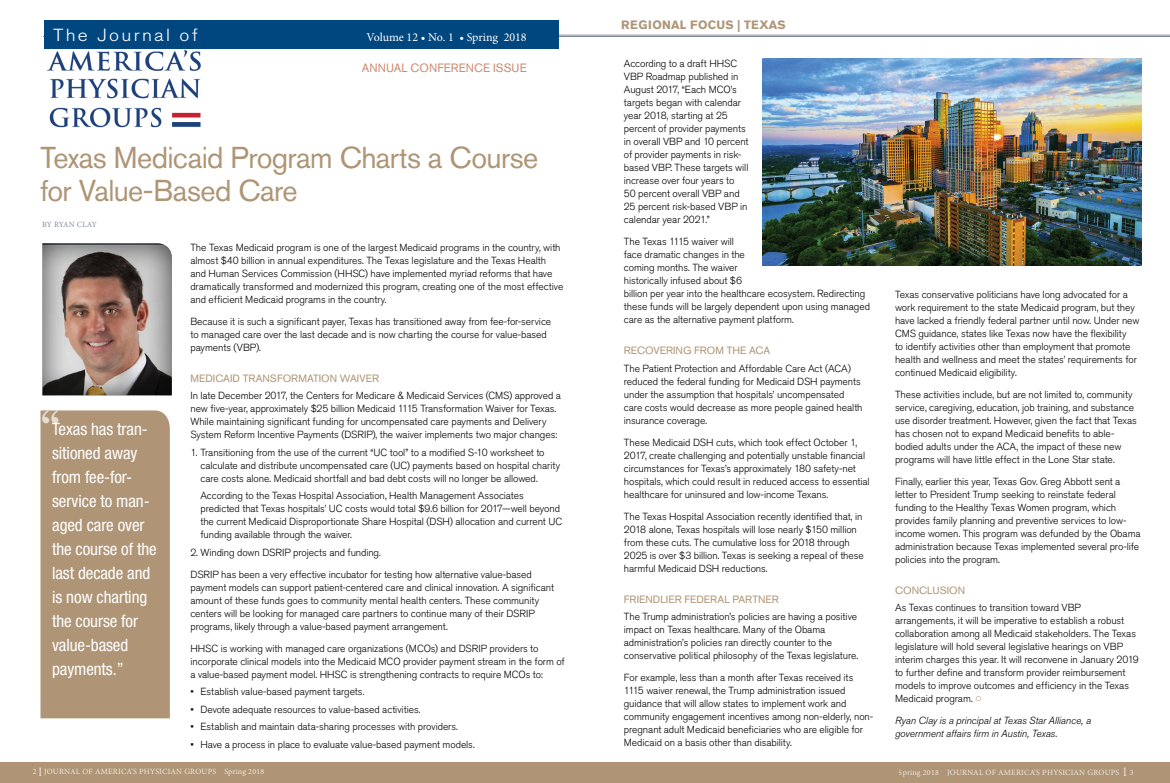
<style>
.page{position:relative;width:1170px;height:783px;background:#fff}
.page>*{position:absolute;margin:0;border:0;box-sizing:border-box;transform-origin:0 0}
.t1{font:700 40px "Century Schoolbook";color:#fff;scale:.9 1}
.t2{font:30px/33px "Akzidenz Grotesk BQ";letter-spacing:-.02em;color:#af9575}
.t3{font:300 17.4px "Akzidenz Grotesk BQ";letter-spacing:.12em;color:#fff;scale:1.1 1}
.t4{font:condensed 17px/24px "Helvetica Neue LT Std";letter-spacing:-.005em;color:#fff}
.t5{font:12px "Minion Pro";color:#fff}
.t6{font:12px "Akzidenz Grotesk BQ";letter-spacing:.01em;color:#cd8a71}
.t7{font:700 12px "Akzidenz Grotesk BE";letter-spacing:.02em;color:#af9575}
.t8{font:10.5px "Akzidenz Grotesk BQ";letter-spacing:.005em;color:#af9575}
.t9{font:10.5px "Akzidenz Grotesk BQ";letter-spacing:.075em;color:#af9575}
.t10{font:300 10.2px/13px "Akzidenz Grotesk BQ";letter-spacing:-.005em;color:#000}
.t11{font:italic 300 10.2px/13px "Akzidenz Grotesk BQ";letter-spacing:-.005em;color:#000}
.t12{font:8px "Minion Pro";letter-spacing:.03em;color:#fff}
.t13{font:8px "Minion Pro";letter-spacing:.02em;color:#838b9a}
.s1{font-size:12px}
.s2{font-family:"European Pi Three";font-weight:400;font-size:10.1px;color:#af9575}
.s3{font-style:normal}
</style>
<div class="page">
<hr style="left:549px;top:35px;width:621px;height:1px;background:#838b9a">
<hr style="left:43px;top:36px;width:1127px;height:1px;background:#838b9a">
<img style="left:47px;top:50px;width:154px;height:78px">
<div style="left:44px;top:20px;width:514px;height:29px;background:#00467f"></div>
<div style="left:0;top:762px;width:1170px;height:21px;background:#af9575"></div>
<div style="left:41px;top:242px;width:131px;height:154px;background:#000;opacity:.75"></div>
<svg style="left:40px;top:410px;width:130px;height:308px;background:#b2997a"></svg>
<img style="left:762px;top:58px;width:379px;height:208px">
<h3 class="t3" style="left:53px;top:25px;width:133px">The Journal of</h3>
<p class="t5" style="left:366px;top:29px;width:162px">VOLUME 12 • NO. 1 • SPRING 2018</p>
<p class="t6" style="left:362px;top:61px;width:166px">ANNUAL CONFERENCE ISSUE</p>
<h2 class="t2" style="left:40px;top:141px;width:499px">TEXAS MEDICAID PROGRAM CHARTS A COURSE<br>FOR VALUE-BASED CARE</h2>
<p class="t13" style="left:42px;top:220px;width:56px">BY RYAN CLAY</p>
<h1 class="t1" style="left:42px;top:400px;width:21px">“</h1>
<h3 class="t4" style="left:52px;top:416px;width:106px">Texas has tran&shy;sitioned away from fee-for&shy;service to man&shy;aged care over the course of the last decade and is now charting the course for value-based payments.”</h3>
<p class="t10" style="left:190px;top:241px;width:374px">The Texas Medicaid program is one of the largest Medicaid programs in the country, with almost $40 billion in annual expenditures. The Texas legislature and the Texas Health and Human Services Commission (HHSC) have implemented myriad reforms that have dramatically transformed and modernized this program, creating one of the most effective and efficient Medicaid programs in the country.</p>
<p class="t10" style="left:190px;top:315px;width:362px">Because it is such a significant payer, Texas has transitioned away from fee-for-service to managed care over the last decade and is now charting the course for value-based payments (VBP).</p>
<p class="t8" style="left:190px;top:372px;width:29px">MEDICAI</p>
<p class="t9" style="left:233px;top:372px;width:73px">D TRANSFORMATI</p>
<p class="t8" style="left:321px;top:372px;width:59px">ON WAIVER</p>
<p class="t10" style="left:190px;top:389px;width:372px">In late December 2017, the Centers for Medicare &amp; Medicaid Services (CMS) approved a new five-year, approximately $25 billion Medicaid 1115 Transformation Waiver for Texas.<br>While maintaining significant funding for uncompensated care payments and Delivery System Reform Incentive Payments (DSRIP), the waiver implements two major changes:</p>
<p class="t10" style="left:200px;top:446px;width:361px;text-indent:-10px">1. Transitioning from the use of the current “UC tool” to a modified S-10 worksheet to calculate and distribute uncompensated care (UC) payments based on hospital charity care costs alone. Medicaid shortfall and bad debt costs will no longer be allowed.</p>
<p class="t10" style="left:200px;top:489px;width:363px">According to the Texas Hospital Association, Health Management Associates predicted that Texas hospitals’ UC costs would total $9.6 billion for 2017—well beyond the current Medicaid Disproportionate Share Hospital (DSH) allocation and current UC funding available through the waiver.</p>
<p class="t10" style="left:190px;top:541px;width:343px;line-height:22px">2. Winding down DSRIP projects and funding.<br>DSRIP has been a very effective incubator for testing how alternative value-based</p>
<p class="t10" style="left:190px;top:581px;width:365px">payment models can support patient-centered care and clinical innovation. A significant amount of these funds goes to community mental health centers. These community centers will be looking for managed care partners to continue many of their DSRIP programs, likely through a value-based payment arrangement.</p>
<p class="t10" style="left:190px;top:642px;width:376px">HHSC is working with managed care organizations (MCOs) and DSRIP providers to incorporate clinical models into the Medicaid MCO provider payment stream in the form of a value-based payment model. HHSC is strengthening contracts to require MCOs to:</p>
<p class="t10" style="left:190px;top:685px;width:176px">• Establish value-based payment targets.</p>
<p class="t10" style="left:190px;top:703px;width:232px">• Devote adequate resources to value-based activities.</p>
<p class="t10" style="left:190px;top:720px;width:269px">• Establish and maintain data-sharing processes with providers.</p>
<p class="t10" style="left:190px;top:738px;width:286px">• Have a process in place to evaluate value-based payment models.</p>
<p class="t12" style="left:33px;top:766px;width:233px">2 <span class="s1">L</span> JOURNAL OF AMERICA’S PHYSICIAN GROUPS SPRING 2018</p>
<p class="t7" style="left:621px;top:18px;width:166px">REGIONAL FOCUS | TEXAS</p>
<p class="t10" style="left:624px;top:57px;width:126px">According to a draft HHSC<br>VBP Roadmap published in<br>August 2017, “Each MCO’s targets began with calendar year 2018, starting at 25 percent of provider payments in overall VBP and 10 percent of provider payments in risk&shy;based VBP. These targets will increase over four years to<br>50 percent overall VBP and<br>25 percent risk-based VBP in calendar year 2021.”</p>
<p class="t10" style="left:624px;top:235px;width:248px">The Texas 1115 waiver will<br>face dramatic changes in the<br>coming months. The waiver<br>historically infused about $6<br>billion per year into the healthcare ecosystem. Redirecting these funds will be largely dependent upon using managed care as the alternative payment platform.</p>
<p class="t8" style="left:624px;top:344px;width:148px">RECOVERING FROM THE ACA</p>
<p class="t10" style="left:624px;top:362px;width:240px">The Patient Protection and Affordable Care Act (ACA) reduced the federal funding for Medicaid DSH payments under the assumption that hospitals’ uncompensated care costs would decrease as more people gained health insurance coverage.</p>
<p class="t10" style="left:624px;top:436px;width:247px">These Medicaid DSH cuts, which took effect October 1, 2017, create challenging and potentially unstable financial circumstances for Texas’s approximately 180 safety-net hospitals, which could result in reduced access to essential healthcare for uninsured and low-income Texans.</p>
<p class="t10" style="left:624px;top:510px;width:241px">The Texas Hospital Association recently identified that, in 2018 alone, Texas hospitals will lose nearly $150 million from these cuts. The cumulative loss for 2018 through 2025 is over $3 billion. Texas is seeking a repeal of these harmful Medicaid DSH reductions.</p>
<p class="t9" style="left:624px;top:593px;width:153px">FRIENDLIER FEDERAL PARTNER</p>
<p class="t10" style="left:624px;top:610px;width:236px">The Trump administration’s policies are having a positive impact on Texas healthcare. Many of the Obama administration’s policies ran directly counter to the conservative political philosophy of the Texas legislature.</p>
<p class="t10" style="left:624px;top:671px;width:251px">For example, less than a month after Texas received its 1115 waiver renewal, the Trump administration issued guidance that will allow states to implement work and community engagement incentives among non-elderly, non&shy;pregnant adult Medicaid beneficiaries who are eligible for Medicaid on a basis other than disability.</p>
<p class="t10" style="left:895px;top:288px;width:246px">Texas conservative politicians have long advocated for a work requirement to the state Medicaid program, but they have lacked a friendly federal partner until now. Under new CMS guidance, states like Texas now have the flexibility<br>to identify activities other than employment that promote health and wellness and meet the states’ requirements for continued Medicaid eligibility.</p>
<p class="t10" style="left:895px;top:388px;width:243px">These activities include, but are not limited to, community service, caregiving, education, job training, and substance use disorder treatment. However, given the fact that Texas has chosen not to expand Medicaid benefits to able&shy;bodied adults under the ACA, the impact of these new programs will have little effect in the Lone Star state.</p>
<p class="t10" style="left:895px;top:475px;width:247px">Finally, earlier this year, Texas Gov. Greg Abbott sent a letter to President Trump seeking to reinstate federal funding to the Healthy Texas Women program, which provides family planning and preventive services to low&shy;income women. This program was defunded by the Obama administration because Texas implemented several pro-life policies into the program.</p>
<p class="t8" style="left:895px;top:584px;width:72px">CONCLUSION</p>
<p class="t10" style="left:895px;top:602px;width:245px">As Texas continues to transition toward VBP arrangements, it will be imperative to establish a robust collaboration among all Medicaid stakeholders. The Texas legislature will hold several legislative hearings on VBP interim charges this year. It will reconvene in January 2019 to further define and transform provider reimbursement models to improve outcomes and efficiency in the Texas Medicaid program. <span class="s2">o</span></p>
<p class="t11" style="left:895px;top:715px;width:198px">Ryan Clay is a principal at Texas Star Alliance, a government affairs firm in Austin, Texas<span class="s3">.</span></p>
<p class="t12" style="left:899px;top:767px;width:236px">SPRING 2018 JOURNAL OF AMERICA’S PHYSICIAN GROUPS <span class="s1">L</span> 3</p>
</div>
